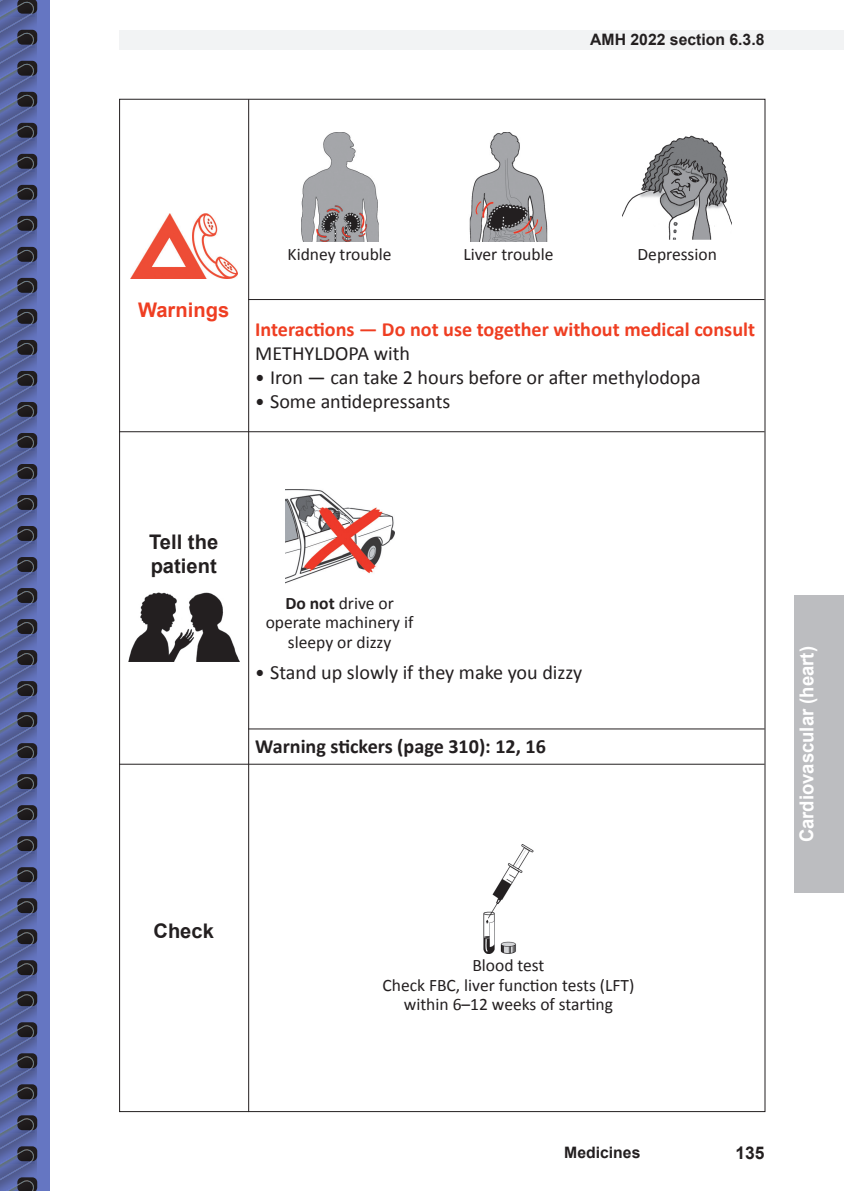
<style>
.page{position:relative;width:844px;height:1191px;background:#fff}
.page>*{position:absolute;margin:0;border:0;box-sizing:border-box;transform-origin:0 0}
.Table_Standard_Text{font:20.12px "Calibri";color:#231f20}
.Table_Standard_Text-2{font:700 20.12px "Calibri";color:#ef3e22}
.Table_Standard_Text-3{font:700 20.12px "Calibri";color:#231f20}
.Medicine_Table_Row_H{font:700 20.12px/24.2px "Arial";color:#231f20}
.Medicine_Table_Row_H-2{font:700 20.12px "Arial";color:#ef3e22}
.Section{font:700 19.25px "Arial";color:#fff;scale:.96 1}
.Table_Centered_Capti{font:17.5px/19.2px "Calibri";color:#231f20;text-align:center}
.t1{font:700 17.5px "Arial";color:#231f20}
.t2{font:700 15.75px "Arial";color:#231f20}
.s1{font-weight:700}
</style>
<div class="page">
<div style="left:0;top:0;width:50px;height:1191px;background:#6576c2"></div>
<div style="left:119px;top:30px;width:724px;height:20px;background:#f2f3f4"></div>
<hr style="left:248px;top:99px;width:1px;height:1013px;background:#231f20">
<hr style="left:248px;top:299px;width:516px;height:1px;background:#231f20">
<hr style="left:119px;top:431px;width:129px;height:1px;background:#231f20">
<hr style="left:248px;top:431px;width:516px;height:1px;background:#231f20">
<hr style="left:248px;top:728px;width:516px;height:1px;background:#231f20">
<hr style="left:119px;top:763px;width:129px;height:1px;background:#231f20">
<hr style="left:248px;top:763px;width:516px;height:1px;background:#231f20">
<img style="left:130px;top:214px;width:107px;height:65px">
<img style="left:301px;top:132px;width:78px;height:109px">
<img style="left:469px;top:132px;width:79px;height:109px">
<img style="left:622px;top:135px;width:109px;height:105px">
<img style="left:128px;top:592px;width:111px;height:69px">
<img style="left:285px;top:489px;width:109px;height:95px">
<img style="left:483px;top:844px;width:51px;height:109px">
<div style="left:794px;top:595px;width:49px;height:298px;background:#bcbdc0"></div>
<svg style="left:0;top:0;width:37px;height:1191px;background:#4d5784"></svg>
<p class="t2" style="left:590px;top:29px;width:176px">AMH 2022 section 6.3.8</p>
<p class="Medicine_Table_Row_H-2" style="left:138px;top:297px;width:92px">Warnings</p>
<p class="Table_Centered_Capti" style="left:287px;top:244px;width:105px">Kidney trouble</p>
<p class="Table_Centered_Capti" style="left:463px;top:244px;width:91px">Liver trouble</p>
<p class="Table_Centered_Capti" style="left:637px;top:244px;width:81px">Depression</p>
<p class="Table_Standard_Text-2" style="left:255px;top:315px;width:501px">Interactions — Do not use together without medical consult</p>
<p class="Table_Standard_Text" style="left:255px;top:339px;width:156px">METHYLDOPA with</p>
<p class="Table_Standard_Text" style="left:255px;top:363px;width:447px">• Iron — can take 2 hours before or after methylodopa</p>
<p class="Table_Standard_Text" style="left:255px;top:387px;width:196px">• Some antidepressants</p>
<p class="Medicine_Table_Row_H" style="left:149px;top:530px;width:70px">Tell the patient</p>
<p class="Table_Centered_Capti" style="left:265px;top:593px;width:149px"><span class="s1">Do not</span> drive or operate machinery if sleepy or dizzy</p>
<p class="Table_Standard_Text" style="left:255px;top:658px;width:328px">• Stand up slowly if they make you dizzy</p>
<p class="Table_Standard_Text-3" style="left:255px;top:732px;width:292px">Warning stickers (page 310): 12, 16</p>
<p class="Medicine_Table_Row_H" style="left:153px;top:919px;width:62px">Check</p>
<p class="Table_Centered_Capti" style="left:472px;top:955px;width:74px">Blood test</p>
<p class="Table_Centered_Capti" style="left:382px;top:974px;width:253px">Check FBC, liver function tests (LFT)</p>
<p class="Table_Centered_Capti" style="left:404px;top:994px;width:210px">within 6–12 weeks of starting</p>
<p class="Section" style="left:793px;top:842px;width:206px;rotate:-90deg">Cardiovascular (heart)</p>
<p class="t2" style="left:564px;top:1141px;width:78px">Medicines</p>
<p class="t1" style="left:735px;top:1141px;width:31px">135</p>
</div>
